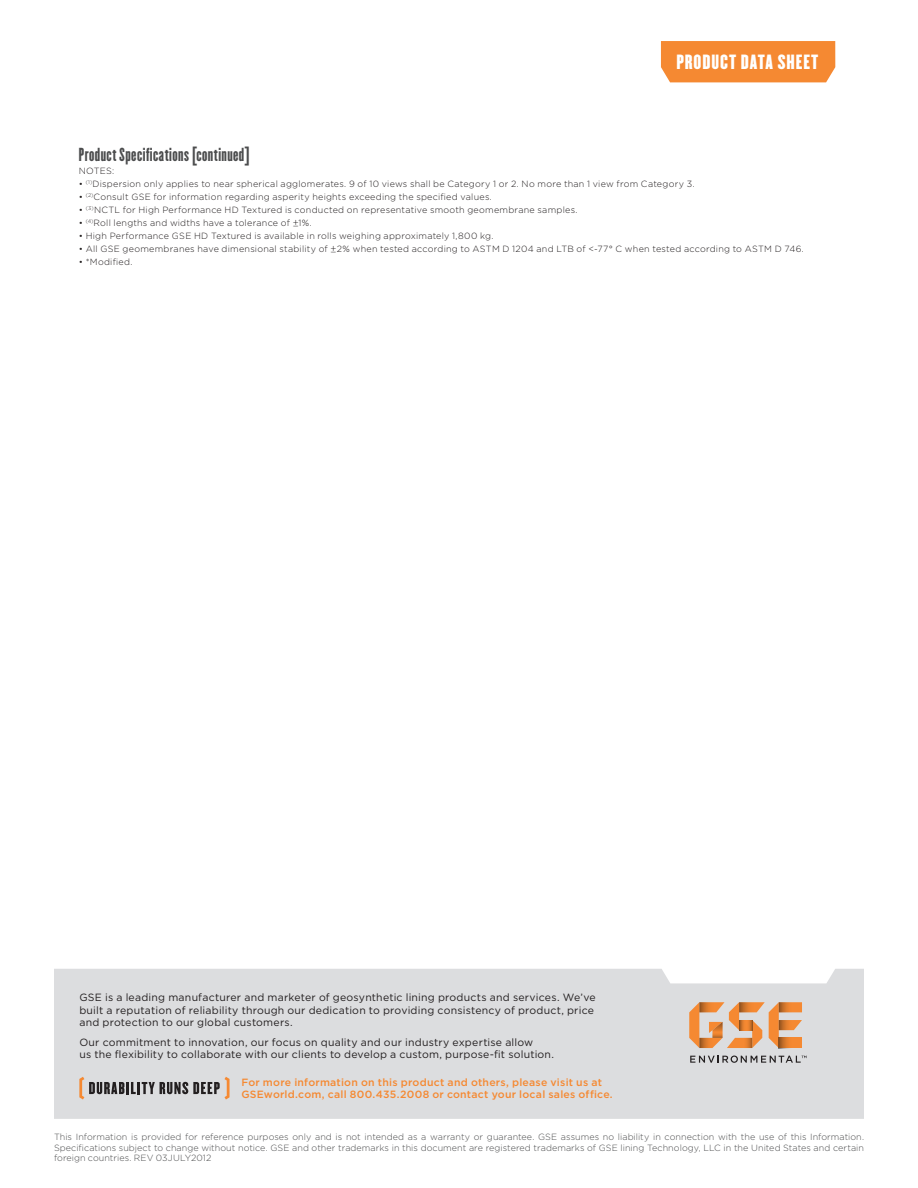
<style>
.page{position:relative;width:918px;height:1188px;background:#fff}
.page>*{position:absolute;margin:0;border:0;box-sizing:border-box;transform-origin:0 0}
.Sheet_Indicator_Tab{font:18px "Champion HTF Lightweight";letter-spacing:.05em;color:#fff}
.Chart_Title{font:16.5px "Champion HTF Featherweight";letter-spacing:.03em;color:#4b4c4d}
.Footer_Text{font:10.5px/12.6px "Gotham";letter-spacing:.02em;color:#231f20}
.Footer_Text-2{font:500 10.5px/12.6px "Gotham";letter-spacing:.025em;color:#f58932}
.Chart_Notes{font:300 9px "Gotham";letter-spacing:.025em;color:#231f20}
.Disclaimer_Text{font:300 9px/10.5px "Gotham";letter-spacing:.005em;color:#4b4c4d;text-align:justify}
.s1{font-family:"Footlight MT Light";font-weight:400}
</style>
<div class="page">
<div style="left:54px;top:969px;width:810px;height:150px;background:#dcdddf"></div>
<svg style="left:690px;top:1056px;width:117px;height:7px"></svg>
<svg style="left:689px;top:1002px;width:113px;height:46px;background:#e1a87b"></svg>
<svg style="left:79px;top:1077px;width:151px;height:23px;background:#ada9a7"></svg>
<div style="left:661px;top:41px;width:174px;height:41px;background:#f58932"></div>
<p class="Sheet_Indicator_Tab" style="left:676px;top:50px;width:144px">PRODUCT DATA SHEET</p>
<p class="Chart_Title" style="left:79px;top:144px;width:172px">Product Specifications [continued]</p>
<p class="Chart_Notes" style="left:79px;top:166px;width:37px">NOTES:</p>
<p class="Chart_Notes" style="left:79px;top:179px;width:617px">• <sup>(1)</sup>Dispersion only applies to near spherical agglomerates. 9 of 10 views shall be Category 1 or 2. No more than 1 view from Category 3.</p>
<p class="Chart_Notes" style="left:79px;top:192px;width:415px">• <sup>(2)</sup>Consult GSE for information regarding asperity heights exceeding the specified values.</p>
<p class="Chart_Notes" style="left:79px;top:205px;width:500px">• <sup>(3)</sup>NCTL for High Performance HD Textured is conducted on representative smooth geomembrane samples.</p>
<p class="Chart_Notes" style="left:79px;top:218px;width:235px">• <sup>(4)</sup>Roll lengths and widths have a tolerance of <span class="s1">±</span>1%.</p>
<p class="Chart_Notes" style="left:79px;top:231px;width:416px">• High Performance GSE HD Textured is available in rolls weighing approximately 1,800 kg.</p>
<p class="Chart_Notes" style="left:79px;top:244px;width:727px">• All GSE geomembranes have dimensional stability of <span class="s1">±</span>2% when tested according to ASTM D 1204 and LTB of &lt;-77° C when tested according to ASTM D 746.</p>
<p class="Chart_Notes" style="left:79px;top:257px;width:55px">• *Modified.</p>
<p class="Footer_Text" style="left:79px;top:991px;width:518px">GSE is a leading manufacturer and marketer of geosynthetic lining products and services. We’ve built a reputation of reliability through our dedication to providing consistency of product, price and protection to our global customers.</p>
<p class="Footer_Text" style="left:79px;top:1036px;width:476px">Our commitment to innovation, our focus on quality and our industry expertise allow<br>us the flexibility to collaborate with our clients to develop a custom, purpose-fit solution.</p>
<p class="Footer_Text-2" style="left:241px;top:1075px;width:373px">For more information on this product and others, please visit us at<br>GSEworld.com, call 800.435.2008 or contact your local sales office.</p>
<p class="Disclaimer_Text" style="left:54px;top:1131px;width:812px">This Information is provided for reference purposes only and is not intended as a warranty or guarantee. GSE assumes no liability in connection with the use of this Information.<br>Specifications subject to change without notice. GSE and other trademarks in this document are registered trademarks of GSE lining Technology, LLC in the United States and certain foreign countries. REV 03JULY2012</p>
</div>
